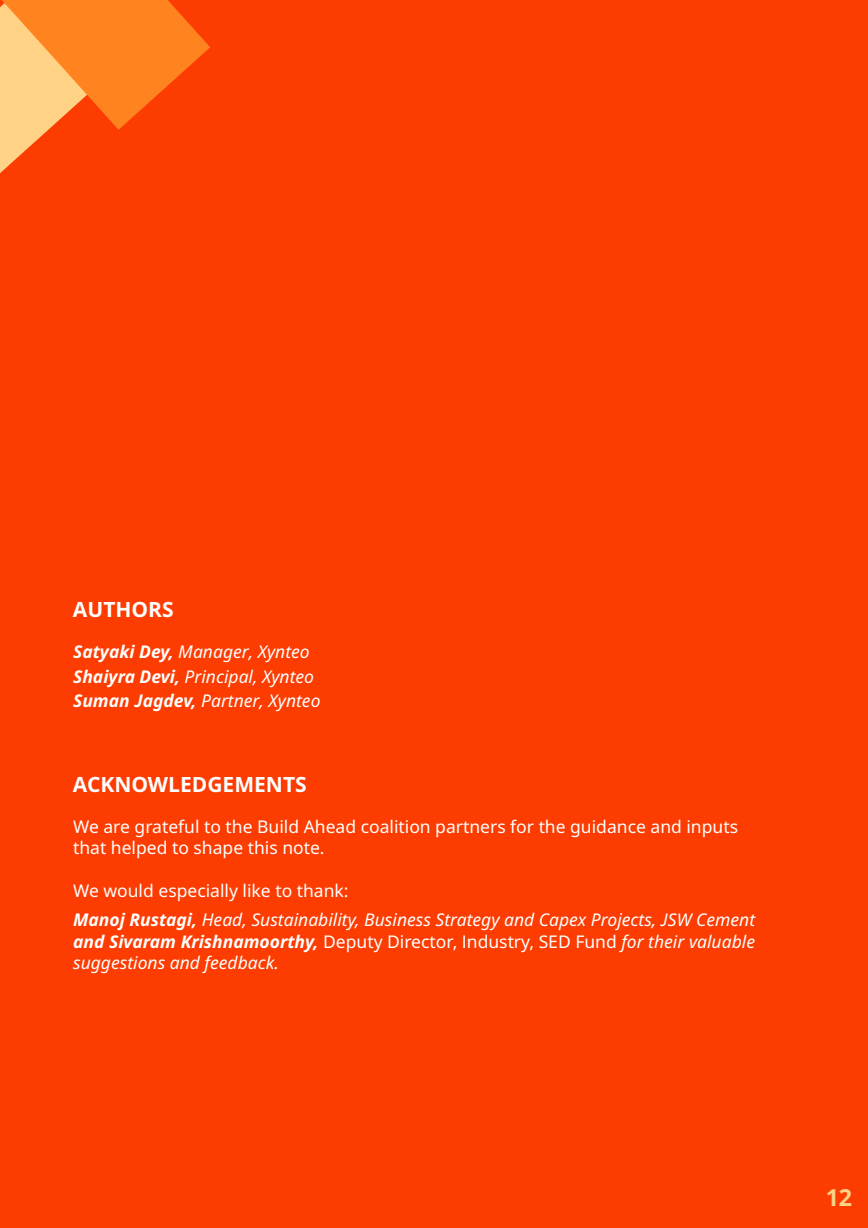
<style>
.page{position:relative;width:868px;height:1228px;background:#fc3c00}
.page>*{position:absolute;margin:0;border:0;box-sizing:border-box;transform-origin:0 0}
.t1{font:700 23.45px "Noto IKEA Latin";color:#ffd286}
.t2{font:700 21px "Noto IKEA Latin";color:#fff}
.t3{font:italic 17.5px/24.5px "Noto IKEA Latin";color:#fff}
.t4{font:17.5px/21.3px "Noto IKEA Latin";color:#fff}
.s1{font-weight:700}
.s2{font-style:normal}
</style>
<div class="page">
<svg style="left:0;top:0;width:210px;height:173px"></svg>
<p class="t2" style="left:73px;top:595px;width:102px">AUTHORS</p>
<p class="t3" style="left:73px;top:639px;width:249px"><span class="s1">Satyaki Dey,</span> Manager, Xynteo<br><span class="s1">Shaiyra Devi,</span> Principal, Xynteo<br><span class="s1">Suman Jagdev,</span> Partner, Xynteo</p>
<p class="t2" style="left:73px;top:769px;width:235px">ACKNOWLEDGEMENTS</p>
<p class="t4" style="left:73px;top:815px;width:666px">We are grateful to the Build Ahead coalition partners for the guidance and inputs that helped to shape this note.</p>
<p class="t3" style="left:73px;top:875px;width:684px;line-height:29.4px"><span class="s2">We would especially like to thank:<br></span><span class="s1">Manoj Rustagi,</span> Head, Sustainability, Business Strategy and Capex Projects, JSW Cement</p>
<p class="t3" style="left:73px;top:930px;width:683px;line-height:21.3px"><span class="s1">and Sivaram Krishnamoorthy,</span> <span class="s2">Deputy Director, Industry, SED Fund</span> for their valuable suggestions and feedback.</p>
<h1 class="t1" style="left:827px;top:1180px;width:27px">12</h1>
</div>
